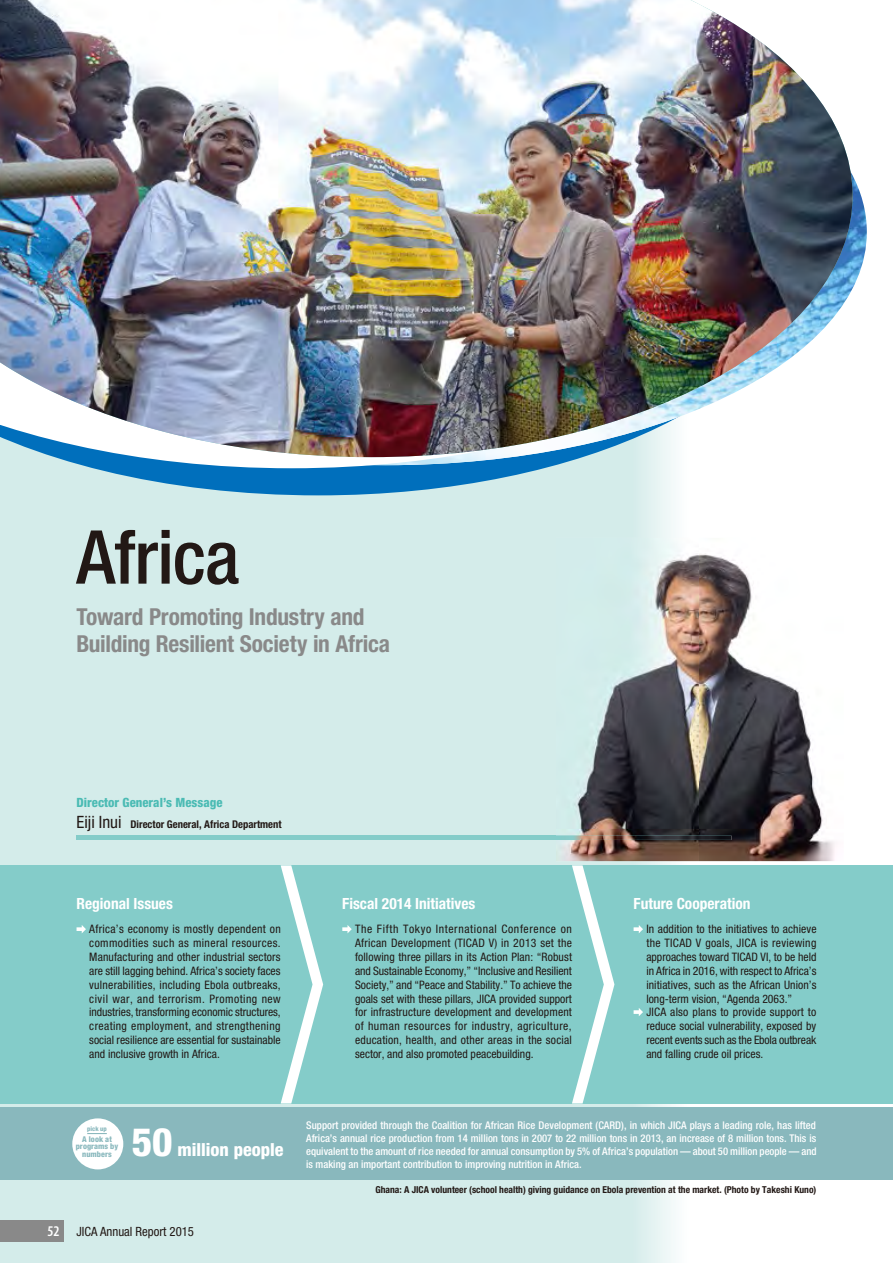
<style>
.page{position:relative;width:893px;height:1263px;background:#fff}
.page>*{position:absolute;margin:0;border:0;box-sizing:border-box;transform-origin:0 0}
.t1{font:500 condensed 74.4px "Helvetica Neue";letter-spacing:-.01em;color:#221815}
.t2{font:700 condensed 23.4px/26.5px "Helvetica Neue";letter-spacing:-.01em;color:#898989}
.t3{font:800 condensed 18px "Helvetica Neue";color:#fff}
.t4{font:700 condensed 15.45px "Helvetica Neue";color:#fff}
.t5{font:800 condensed 12.75px "Helvetica Neue";color:#4bbbb4}
.t6{font:condensed 12.75px "Helvetica Neue";color:#221815}
.t7{font:condensed 11.7px/13.8px "Helvetica Neue";color:#221815;text-align:justify}
.t8{font:500 condensed 10.65px/12.8px "Helvetica Neue";color:#fff;text-align:justify}
.t9{font:700 condensed 10.65px "Helvetica Neue";color:#221815}
.t10{font:700 condensed 9.6px "Helvetica Neue";color:#221815}
.t11{font:800 condensed 7.95px/7.5px "Helvetica Neue";letter-spacing:.005em;color:#89b8bd;text-align:center}
.t12{font:800 condensed 6.45px "Helvetica Neue";letter-spacing:.005em;color:#89b8bd}
.s1{font-weight:400;font-size:16.95px}
.s2{font-size:39.3px}
.s3{font-family:"Myriad Pro";font-weight:600;font-size:14.85px;color:#fff}
</style>
<div class="page">
<div style="left:0;top:495px;width:699px;height:768px;background:#d4ecea"></div>
<svg style="left:0;top:468px;width:675px;height:27px;fill:#d4ecea"></svg>
<img style="left:853px;top:176px;width:14px;height:112px">
<svg style="left:0;top:457px;width:675px;height:11px"></svg>
<div style="left:0;top:1108px;width:893px;height:72px;background:#89b8bd"></div>
<div style="left:0;top:865px;width:893px;height:238px;background:#84ccc9"></div>
<hr style="left:77px;top:836px;width:654px;height:4px;background:#84ccc9">
<img style="left:0;top:0;width:853px;height:457px">
<div style="left:72px;top:1118px;width:51px;height:51px;background:#fff;border-radius:50%"></div>
<svg style="left:87px;top:1133px;width:20px;height:1px"></svg>
<svg style="left:281px;top:865px;width:42px;height:238px"></svg>
<svg style="left:572px;top:865px;width:42px;height:238px"></svg>
<svg style="left:634px;top:925px;width:9px;height:8px"></svg>
<svg style="left:634px;top:1008px;width:9px;height:8px"></svg>
<svg style="left:342px;top:925px;width:10px;height:8px"></svg>
<svg style="left:77px;top:925px;width:9px;height:8px"></svg>
<img style="left:556px;top:538px;width:279px;height:323px">
<img style="left:556px;top:836px;width:175px;height:4px">
<div style="left:0;top:1220px;width:64px;height:22px;background:#898989"></div>
<h1 class="t1" style="left:77px;top:513px;width:164px">Africa</h1>
<h2 class="t2" style="left:76px;top:603px;width:315px">Toward Promoting Industry and<br>Building Resilient Society in Africa</h2>
<p class="t5" style="left:77px;top:795px;width:148px">Director General’s Message</p>
<p class="t9" style="left:77px;top:818px;width:207px"><span class="s1">Eiji Inui</span> Director General, Africa Department</p>
<h3 class="t4" style="left:77px;top:894px;width:98px">Regional Issues</h3>
<h3 class="t4" style="left:342px;top:894px;width:135px">Fiscal 2014 Initiatives</h3>
<h3 class="t4" style="left:634px;top:894px;width:118px">Future Cooperation</h3>
<p class="t7" style="left:646px;top:922px;width:172px;text-align:left">In addition to the initiatives to achieve the TICAD V goals, JICA is reviewing approaches toward TICAD VI, to be held in Africa in 2016, with respect to Africa’s initiatives, such as the African Union’s long-term vision, “Agenda 2063.”<br>JICA also plans to provide support to reduce social vulnerability, exposed by recent events such as the Ebola outbreak and falling crude oil prices.</p>
<p class="t7" style="left:355px;top:922px;width:219px">The Fifth Tokyo International Conference on African Development (TICAD V) in 2013 set the following three pillars in its Action Plan: “Robust and Sustainable Economy,” “Inclusive and Resilient Society,” and “Peace and Stability.” To achieve the goals set with these pillars, JICA provided support for infrastructure development and development of human resources for industry, agriculture, education, health, and other areas in the social sector, and also promoted peacebuilding.</p>
<p class="t7" style="left:89px;top:922px;width:193px">Africa’s economy is mostly dependent on commodities such as mineral resources.<br>Manufacturing and other industrial sectors are still lagging behind. Africa’s society faces vulnerabilities, including Ebola outbreaks, civil war, and terrorism. Promoting new industries, transforming economic structures, creating employment, and strengthening social resilience are essential for sustainable and inclusive growth in Africa.</p>
<p class="t12" style="left:87px;top:1125px;width:21px">pick up</p>
<p class="t11" style="left:76px;top:1135px;width:44px">A look at programs by numbers</p>
<h3 class="t3" style="left:132px;top:1138px;width:153px"><span class="s2">50</span> million people</h3>
<p class="t6" style="left:47px;top:1224px;width:148px"><span class="s3">52</span> JICA Annual Report 2015</p>
<p class="t8" style="left:306px;top:1119px;width:512px">Support provided through the Coalition for African Rice Development (CARD), in which JICA plays a leading role, has lifted Africa’s annual rice production from 14 million tons in 2007 to 22 million tons in 2013, an increase of 8 million tons. This is equivalent to the amount of rice needed for annual consumption by 5% of Africa’s population — about 50 million people — and is making an important contribution to improving nutrition in Africa.</p>
<p class="t10" style="left:375px;top:1183px;width:443px">Ghana: A JICA volunteer (school health) giving guidance on Ebola prevention at the market. (Photo by Takeshi Kuno)</p>
</div>
